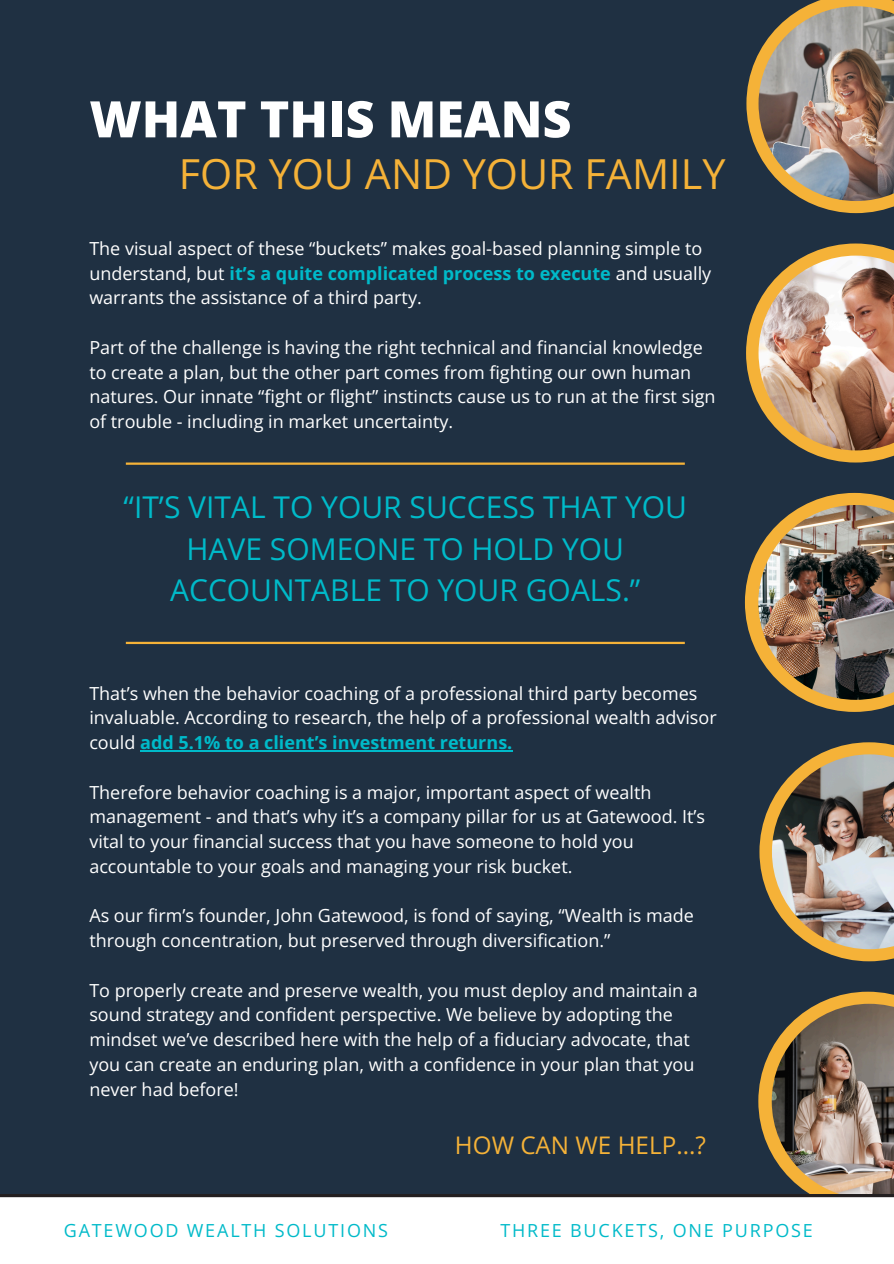
<style>
.page{position:relative;width:894px;height:1264px;background:#fff}
.page>*{position:absolute;margin:0;border:0;box-sizing:border-box;transform-origin:0 0}
.t1{font:800 50.4px "Open Sans";color:#fff}
.t2{font:41.4px "Open Sans";color:#f5b238}
.t3{font:30px/41.7px "Open Sans";color:#00bac9;text-align:center}
.t4{font:24.3px "Open Sans";color:#f5b238}
.t5{font:18px/24.8px "Open Sans";color:#fff}
.t6{font:18px "Open Sans";letter-spacing:.1em;color:#00bac9}
.s1{font-weight:700;color:#00bac9}
</style>
<div class="page">
<div style="left:0;top:0;width:893px;height:1263px;background:#1f3042"></div>
<svg style="left:746px;top:0;width:147px;height:213px"></svg>
<img style="left:758px;top:6px;width:135px;height:195px">
<svg style="left:746px;top:243px;width:147px;height:219px"></svg>
<img style="left:758px;top:255px;width:135px;height:195px">
<svg style="left:744px;top:493px;width:149px;height:219px"></svg>
<img style="left:758px;top:505px;width:135px;height:194px">
<svg style="left:759px;top:742px;width:134px;height:219px"></svg>
<img style="left:771px;top:754px;width:122px;height:195px">
<svg style="left:758px;top:991px;width:135px;height:161px"></svg>
<img style="left:771px;top:1003px;width:122px;height:191px">
<hr style="left:126px;top:462px;width:558px;height:3px;background:#f5b238">
<hr style="left:126px;top:641px;width:558px;height:3px;background:#f5b238">
<hr style="left:140px;top:750px;width:372px;height:1px;background:#00bac9">
<div style="left:0;top:1194px;width:893px;height:69px;background:#fff"></div>
<p class="t1" style="left:89px;top:83px;width:483px">WHAT THIS MEANS</p>
<h2 class="t2" style="left:179px;top:145px;width:548px">FOR YOU AND YOUR FAMILY</h2>
<p class="t5" style="left:89px;top:235px;width:623px">The visual aspect of these “buckets” makes goal-based planning simple to understand, but <span class="s1">it’s a quite complicated process to execute</span> and usually warrants the assistance of a third party.</p>
<h1 class="t5" style="left:89px;top:334px;width:627px">Part of the challenge is having the right technical and financial knowledge to create a plan, but the other part comes from fighting our own human natures. Our innate “fight or flight” instincts cause us to run at the first sign of trouble - including in market uncertainty.</h1>
<p class="t3" style="left:123px;top:485px;width:565px">“IT’S VITAL TO YOUR SUCCESS THAT YOU<br>HAVE SOMEONE TO HOLD YOU<br>ACCOUNTABLE TO YOUR GOALS.”</p>
<p class="t5" style="left:89px;top:680px;width:628px">That’s when the behavior coaching of a professional third party becomes invaluable. According to research, the help of a professional wealth advisor could <span class="s1">add 5.1% to a client’s investment returns.</span></p>
<p class="t5" style="left:89px;top:779px;width:617px">Therefore behavior coaching is a major, important aspect of wealth management - and that’s why it’s a company pillar for us at Gatewood. It’s vital to your financial success that you have someone to hold you accountable to your goals and managing your risk bucket.</p>
<p class="t5" style="left:89px;top:903px;width:605px">As our firm’s founder, John Gatewood, is fond of saying, “Wealth is made through concentration, but preserved through diversification.”</p>
<p class="t5" style="left:89px;top:977px;width:610px">To properly create and preserve wealth, you must deploy and maintain a sound strategy and confident perspective. We believe by adopting the mindset we’ve described here with the help of a fiduciary advocate, that you can create an enduring plan, with a confidence in your plan that you never had before!</p>
<h4 class="t4" style="left:455px;top:1127px;width:252px">HOW CAN WE HELP...?</h4>
<p class="t6" style="left:64px;top:1217px;width:325px">GATEWOOD WEALTH SOLUTIONS</p>
<p class="t6" style="left:500px;top:1217px;width:314px">THREE BUCKETS, ONE PURPOSE</p>
</div>
